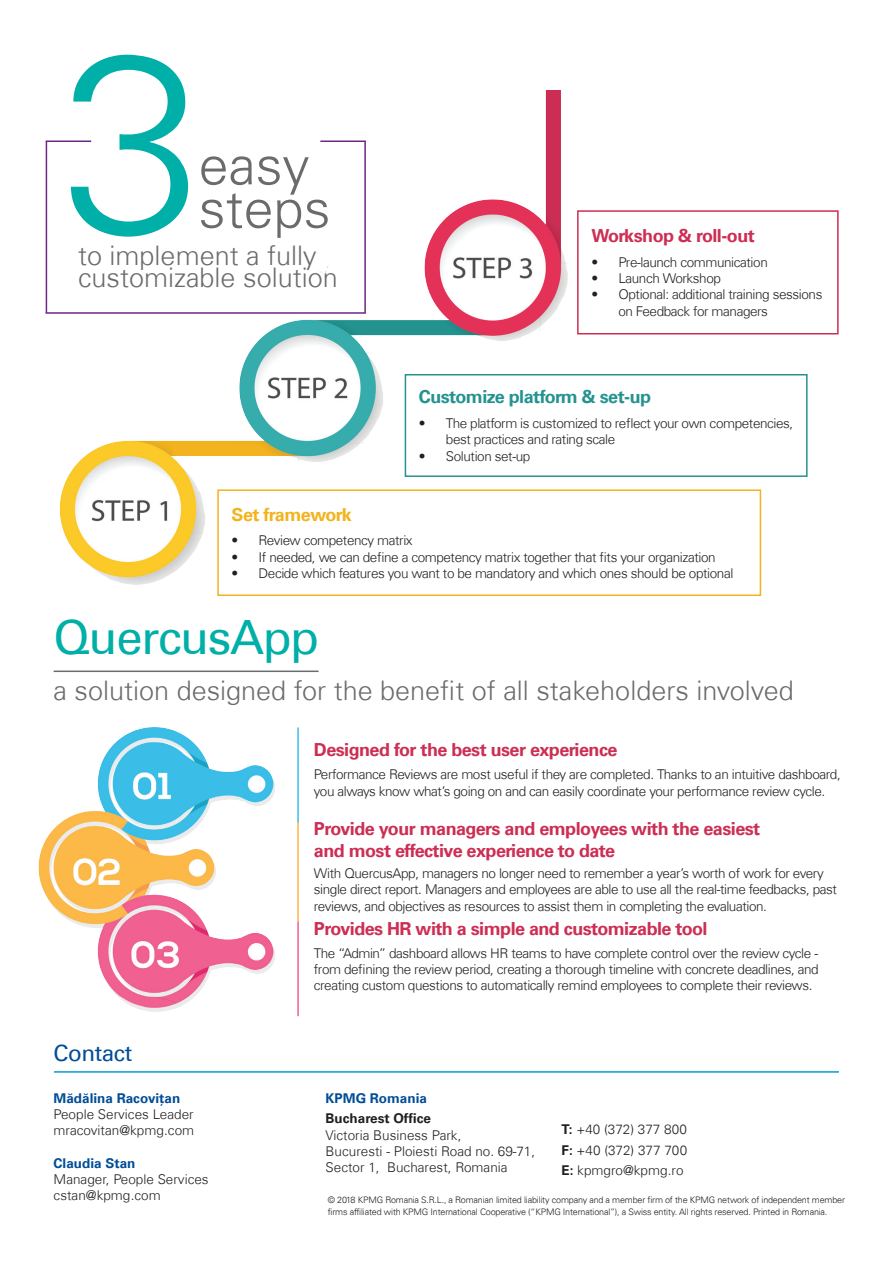
<style>
.page{position:relative;width:893px;height:1263px;background:#fff}
.page>*{position:absolute;margin:0;border:0;box-sizing:border-box;transform-origin:0 0}
.t1{font:300 252px "Universfor KPMG";color:#00afa8}
.t2{font:300 54px/43.2px "Universfor KPMG";color:#6b6b6e}
.t3{font:47.25px "Universfor KPMG";letter-spacing:-.03em;color:#00afa8}
.t4{font:300 27px "Universfor KPMG";color:#6b6b6e}
.t5{font:22.5px "Universfor KPMG";letter-spacing:-.02em;color:#014d97}
.t6{font:700 18px/21.6px "Universfor KPMG";letter-spacing:-.03em;color:#cc2e54}
.t7{font:700 18px "Universfor KPMG";letter-spacing:-.03em;color:#249390}
.t8{font:700 18px "Universfor KPMG";letter-spacing:-.03em;color:#f2b31c}
.Inside_body_text{font:300 13.5px/16.2px "Universfor KPMG";letter-spacing:-.03em;color:#231f20}
.Inside_body_text-2{font:300 13.5px "Universfor KPMG";color:#231f20}
.Inside_body_text-3{font:700 13.5px "Universfor KPMG";color:#014d97}
.Inside_body_text-4{font:700 13.5px "Universfor KPMG";color:#231f20}
.t9{font:300 9px/12px "Univers 45";letter-spacing:-.02em;color:#231f20}
.s1{font-weight:700}
</style>
<div class="page">
<img style="left:38px;top:727px;width:237px;height:285px">
<img style="left:45px;top:91px;width:523px;height:494px">
<div style="left:217px;top:489px;width:544px;height:107px;border:2px solid #f2b31c"></div>
<div style="left:405px;top:374px;width:403px;height:103px;border:2px solid #249390"></div>
<div style="left:577px;top:210px;width:262px;height:124px;border:2px solid #cc2e54"></div>
<hr style="left:46px;top:141px;width:1px;height:172px;background:#6f2786">
<hr style="left:364px;top:141px;width:2px;height:172px;background:#6f2786">
<hr style="left:46px;top:312px;width:320px;height:2px;background:#6f2786">
<hr style="left:46px;top:140px;width:45px;height:2px;background:#6f2786">
<hr style="left:320px;top:140px;width:46px;height:2px;background:#6f2786">
<hr style="left:297px;top:727px;width:2px;height:96px;background:#3cbee7">
<hr style="left:297px;top:822px;width:2px;height:99px;background:#fcb848">
<hr style="left:297px;top:921px;width:2px;height:95px;background:#f06090">
<hr style="left:54px;top:670px;width:265px;height:2px;background:#6b6b6e">
<hr style="left:54px;top:1071px;width:785px;height:2px;background:#009cdc">
<p class="t1" style="left:63px;top:-10px;width:142px">3</p>
<p class="t4" style="left:78px;top:261px;width:261px">customizable solution</p>
<p class="t2" style="left:199px;top:143px;width:134px">easy steps</p>
<p class="t4" style="left:78px;top:239px;width:240px">to implement a fully</p>
<p class="t6" style="left:591px;top:225px;width:165px">Workshop &amp; roll-out</p>
<p class="Inside_body_text" style="left:591px;top:254px;width:178px">• Pre-launch communication</p>
<p class="Inside_body_text" style="left:591px;top:270px;width:131px">• Launch Workshop</p>
<p class="Inside_body_text" style="left:618px;top:286px;width:206px;text-indent:-27px">• Optional: additional training sessions on Feedback for managers</p>
<p class="t7" style="left:419px;top:386px;width:234px">Customize platform &amp; set-up</p>
<p class="Inside_body_text" style="left:446px;top:415px;width:349px;text-indent:-27px">• The platform is customized to reflect your own competencies, best practices and rating scale</p>
<p class="Inside_body_text" style="left:419px;top:448px;width:113px">• Solution set-up</p>
<p class="t8" style="left:232px;top:504px;width:122px">Set framework</p>
<p class="Inside_body_text" style="left:232px;top:532px;width:183px">• Review competency matrix</p>
<p class="Inside_body_text" style="left:232px;top:549px;width:486px">• If needed, we can define a competency matrix together that fits your organization</p>
<p class="Inside_body_text" style="left:232px;top:565px;width:503px">• Decide which features you want to be mandatory and which ones should be optional</p>
<p class="t3" style="left:54px;top:609px;width:267px">QuercusApp</p>
<p class="t4" style="left:54px;top:674px;width:742px">a solution designed for the benefit of all stakeholders involved</p>
<p class="t6" style="left:314px;top:739px;width:305px">Designed for the best user experience</p>
<p class="Inside_body_text" style="left:314px;top:766px;width:528px">Performance Reviews are most useful if they are completed. Thanks to an intuitive dashboard, you always know what’s going on and can easily coordinate your performance review cycle.</p>
<p class="t6" style="left:314px;top:818px;width:448px">Provide your managers and employees with the easiest and most effective experience to date</p>
<p class="Inside_body_text" style="left:314px;top:865px;width:525px">With QuercusApp, managers no longer need to remember a year’s worth of work for every single direct report. Managers and employees are able to use all the real-time feedbacks, past reviews, and objectives as resources to assist them in completing the evaluation.</p>
<p class="t6" style="left:314px;top:917px;width:395px">Provides HR with a simple and customizable tool</p>
<p class="t5" style="left:54px;top:1040px;width:80px">Contact</p>
<p class="Inside_body_text-3" style="left:54px;top:1090px;width:128px">Mădălina Racovițan</p>
<p class="Inside_body_text-2" style="left:54px;top:1106px;width:142px">People Services Leader</p>
<p class="Inside_body_text-2" style="left:54px;top:1122px;width:142px">mracovitan@kpmg.com</p>
<p class="Inside_body_text-3" style="left:54px;top:1155px;width:83px">Claudia Stan</p>
<p class="Inside_body_text-2" style="left:54px;top:1171px;width:157px">Manager, People Services</p>
<p class="Inside_body_text-2" style="left:54px;top:1187px;width:109px">cstan@kpmg.com</p>
<p class="Inside_body_text" style="left:314px;top:945px;width:506px;text-align:justify">The “Admin” dashboard allows HR teams to have complete control over the review cycle - from defining the review period, creating a thorough timeline with concrete deadlines, and creating custom questions to automatically remind employees to complete their reviews.</p>
<p class="Inside_body_text-3" style="left:326px;top:1090px;width:103px">KPMG Romania</p>
<p class="Inside_body_text-4" style="left:326px;top:1110px;width:107px">Bucharest Office</p>
<p class="Inside_body_text-2" style="left:326px;top:1126px;width:137px">Victoria Business Park,</p>
<p class="Inside_body_text-2" style="left:326px;top:1143px;width:211px">Bucuresti - Ploiesti Road no. 69-71,</p>
<p class="Inside_body_text-2" style="left:326px;top:1159px;width:184px">Sector 1, Bucharest, Romania</p>
<p class="Inside_body_text-2" style="left:562px;top:1121px;width:127px"><span class="s1">T:</span> +40 (372) 377 800</p>
<p class="Inside_body_text-2" style="left:562px;top:1141px;width:127px"><span class="s1">F:</span> +40 (372) 377 700</p>
<p class="Inside_body_text-2" style="left:562px;top:1162px;width:123px"><span class="s1">E:</span> kpmgro@kpmg.ro</p>
<p class="t9" style="left:328px;top:1193px;width:519px">© 2018 KPMG Romania S.R.L., a Romanian limited liability company and a member firm of the KPMG network of independent member firms affiliated with KPMG International Cooperative (“KPMG International”), a Swiss entity. All rights reserved. Printed in Romania.</p>
</div>
